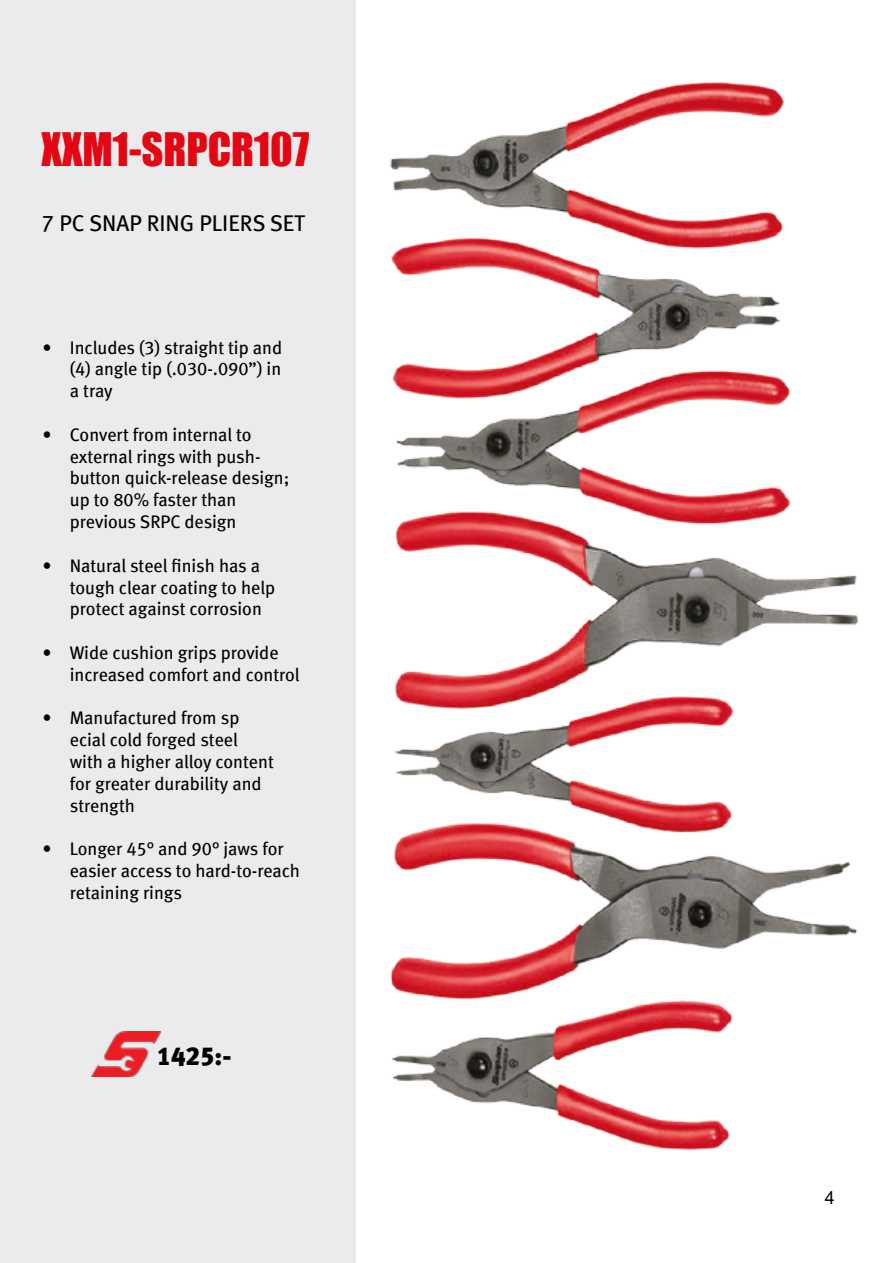
<style>
.page{position:relative;width:893px;height:1263px;background:#fff}
.page>*{position:absolute;margin:0;border:0;box-sizing:border-box;transform-origin:0 0}
.t1{font:42.45px "Impact";color:#e30613}
.t2{font:25.8px "Meta Black LF";color:#000}
.t3{font:22.65px "Meta Book LF";color:#000}
.t4{font:18.15px/21.8px "Meta Book LF";color:#000}
.t5{font:18px "Arial";color:#000}
</style>
<div class="page">
<div style="left:0;top:0;width:355px;height:1263px;background:#ebebeb"></div>
<img style="left:355px;top:33px;width:503px;height:1161px">
<img style="left:92px;top:1031px;width:68px;height:45px">
<h1 class="t1" style="left:42px;top:116px;width:269px">XXM1-SRPCR107</h1>
<p class="t3" style="left:42px;top:210px;width:265px">7 PC SNAP RING PLIERS SET</p>
<p class="t4" style="left:70px;top:336px;width:214px;text-align:justify;text-indent:-27px">• Includes (3) straight tip and (4) angle tip (.030-.090”) in a tray</p>
<p class="t4" style="left:70px;top:423px;width:221px;text-indent:-27px">• Convert from internal to external rings with push&shy;button quick-release design; up to 80% faster than previous SRPC design</p>
<p class="t4" style="left:70px;top:554px;width:207px;text-indent:-27px">• Natural steel finish has a tough clear coating to help protect against corrosion</p>
<p class="t4" style="left:70px;top:641px;width:231px;text-indent:-27px">• Wide cushion grips provide increased comfort and control</p>
<p class="t4" style="left:70px;top:707px;width:205px;text-indent:-27px">• Manufactured from sp ecial cold forged steel with a higher alloy content for greater durability and strength</p>
<p class="t4" style="left:70px;top:838px;width:231px;text-indent:-27px">• Longer 45° and 90° jaws for easier access to hard-to-reach retaining rings</p>
<h2 class="t2" style="left:157px;top:1040px;width:76px">1425:-</h2>
<p class="t5" style="left:825px;top:1185px;width:12px">4</p>
</div>
